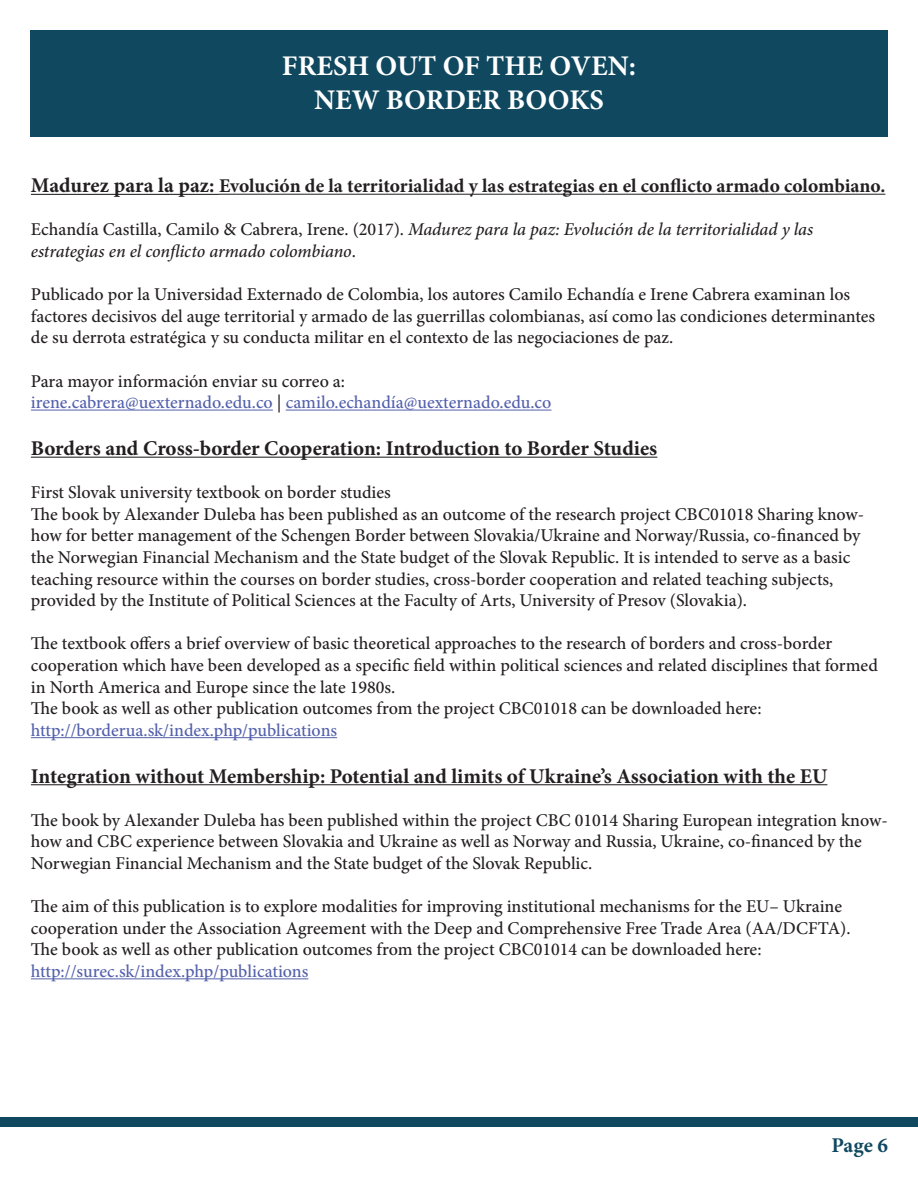
<style>
.page{position:relative;width:918px;height:1188px;background:#fff}
.page>*{position:absolute;margin:0;border:0;box-sizing:border-box;transform-origin:0 0}
.t1{font:700 28.5px "Minion Pro";color:#fff}
.t2{font:700 21px "Minion Pro";color:#231f20}
.t3{font:700 21px "Minion Pro";color:#0f485f}
.t4{font:700 19.5px "Minion Pro";color:#231f20}
.t5{font:500 18px/21.6px "Minion Pro";color:#231f20}
.t6{font:500 18px "Minion Pro";color:#5360ab}
.t7{font:italic 500 18px/21.6px "Minion Pro";letter-spacing:-.005em;color:#231f20}
.s1{font-size:21px}
.s2{font-style:normal}
.s3{color:#231f20}
</style>
<div class="page">
<div style="left:30px;top:30px;width:858px;height:107px;background:#0f485f"></div>
<hr style="left:31px;top:194px;width:188px;height:1px;background:#231f20">
<hr style="left:219px;top:194px;width:666px;height:1px;background:#231f20">
<hr style="left:31px;top:410px;width:242px;height:1px;background:#5360ab">
<hr style="left:286px;top:410px;width:265px;height:1px;background:#5360ab">
<hr style="left:31px;top:457px;width:626px;height:1px;background:#231f20">
<hr style="left:31px;top:737px;width:306px;height:1px;background:#5360ab">
<hr style="left:31px;top:784px;width:796px;height:1px;background:#231f20">
<hr style="left:31px;top:978px;width:277px;height:1px;background:#5360ab">
<div style="left:0;top:1117px;width:918px;height:9px;background:#0f485f"></div>
<p class="t1" style="left:282px;top:46px;width:356px">FRESH OUT OF THE OVEN:</p>
<p class="t1" style="left:314px;top:80px;width:291px">NEW BORDER BOOKS</p>
<p class="t4" style="left:31px;top:172px;width:856px"><span class="s1">Madurez para la paz:</span> Evolución de la territorialidad y las estrategias en el conflicto armado colombiano.</p>
<p class="t7" style="left:31px;top:219px;width:784px"><span class="s2">Echandía Castilla, Camilo &amp; Cabrera, Irene. (2017).</span> Madurez para la paz: Evolución de la territorialidad y las estrategias en el conflicto armado colombiano<span class="s2">.</span></p>
<p class="t5" style="left:31px;top:284px;width:846px">Publicado por la Universidad Externado de Colombia, los autores Camilo Echandía e Irene Cabrera examinan los factores decisivos del auge territorial y armado de las guerrillas colombianas, así como las condiciones determinantes de su derrota estratégica y su conducta militar en el contexto de las negociaciones de paz.</p>
<p class="t5" style="left:31px;top:370px;width:316px">Para mayor información enviar su correo a:</p>
<p class="t6" style="left:31px;top:390px;width:522px">irene.cabrera@uexternado.edu.co <span class="s3">|</span> camilo.echandía@uexternado.edu.co</p>
<p class="t2" style="left:31px;top:434px;width:628px">Borders and Cross-border Cooperation: Introduction to Border Studies</p>
<p class="t5" style="left:31px;top:482px;width:361px">First Slovak university textbook on border studies</p>
<p class="t5" style="left:31px;top:503px;width:835px">The book by Alexander Duleba has been published as an outcome of the research project CBC01018 Sharing know&shy;how for better management of the Schengen Border between Slovakia/Ukraine and Norway/Russia, co-financed by the Norwegian Financial Mechanism and the State budget of the Slovak Republic. It is intended to serve as a basic teaching resource within the courses on border studies, cross-border cooperation and related teaching subjects, provided by the Institute of Political Sciences at the Faculty of Arts, University of Presov (Slovakia).</p>
<p class="t5" style="left:31px;top:633px;width:849px">The textbook offers a brief overview of basic theoretical approaches to the research of borders and cross-border cooperation which have been developed as a specific field within political sciences and related disciplines that formed in North America and Europe since the late 1980s.</p>
<p class="t5" style="left:31px;top:698px;width:732px">The book as well as other publication outcomes from the project CBC01018 can be downloaded here:</p>
<p class="t6" style="left:31px;top:718px;width:308px">http://borderua.sk/index.php/publications</p>
<p class="t2" style="left:31px;top:761px;width:798px">Integration without Membership: Potential and limits of Ukraine’s Association with the EU</p>
<p class="t5" style="left:31px;top:809px;width:858px">The book by Alexander Duleba has been published within the project CBC 01014 Sharing European integration know&shy;how and CBC experience between Slovakia and Ukraine as well as Norway and Russia, Ukraine, co-financed by the<br>Norwegian Financial Mechanism and the State budget of the Slovak Republic.</p>
<p class="t5" style="left:31px;top:896px;width:821px">The aim of this publication is to explore modalities for improving institutional mechanisms for the EU– Ukraine cooperation under the Association Agreement with the Deep and Comprehensive Free Trade Area (AA/DCFTA).</p>
<p class="t5" style="left:31px;top:939px;width:732px">The book as well as other publication outcomes from the project CBC01014 can be downloaded here:</p>
<p class="t6" style="left:31px;top:959px;width:279px">http://surec.sk/index.php/publications</p>
<p class="t3" style="left:832px;top:1131px;width:58px">Page 6</p>
</div>
